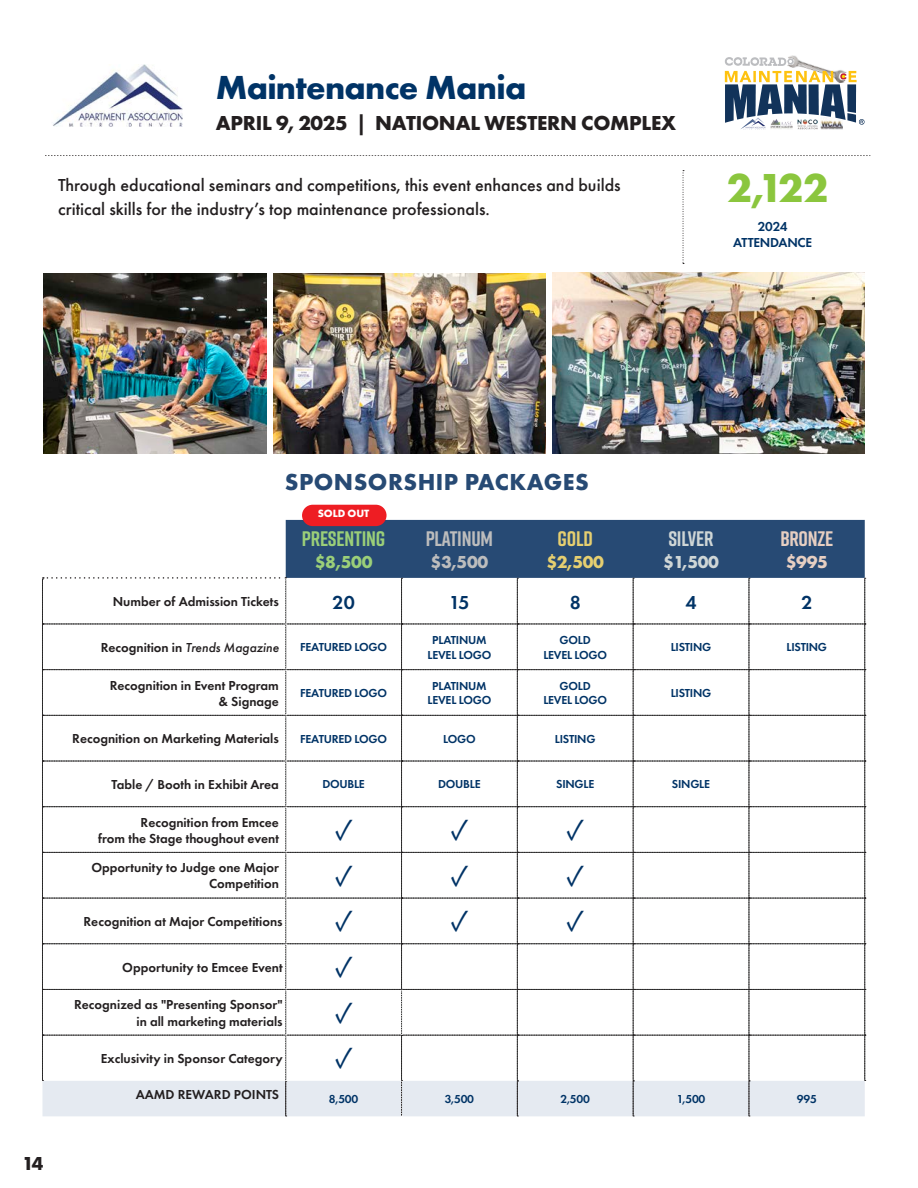
<style>
.page{position:relative;width:918px;height:1188px;background:#fff}
.page>*{position:absolute;margin:0;border:0;box-sizing:border-box;transform-origin:0 0}
.t1{font:700 42px "Futura PT";color:#8bc63e}
.t2{font:700 34.65px "Futura PT";letter-spacing:-.02em;color:#036}
.t3{font:25.5px "Acumin Pro";color:#036}
.t4{font:700 24px "Futura PT";letter-spacing:.02em;color:#274a74}
.t5{font:700 21px "Futura PT";letter-spacing:-.01em;color:#231f20}
.t6{font:700 21px "Rift";letter-spacing:-.01em;color:#9bcf79}
.t7{font:700 21px "Rift";letter-spacing:-.01em;color:#bdbdbd}
.t8{font:700 21px "Rift";letter-spacing:-.01em;color:#cfd6d6}
.t9{font:700 21px "Rift";letter-spacing:-.01em;color:#e7cfc2}
.t10{font:700 21px "Rift";color:#e6cf70}
.t11{font:600 19.5px "Futura PT";color:#036}
.t12{font:700 19.5px "Futura PT";color:#231f20}
.t13{font:500 18px/24px "Futura PT";color:#231f20}
.t14{font:700 18px "Futura PT";color:#9bcf79}
.t15{font:700 18px "Futura PT";color:#bdbdbd}
.t16{font:700 18px "Futura PT";color:#e6cf70}
.t17{font:700 18px "Futura PT";color:#cfd6d6}
.t18{font:700 18px "Futura PT";color:#e7cfc2}
.t19{font:600 13.5px/16.2px "Futura PT";color:#231f20;text-align:right}
.t20{font:italic 500 13.5px "Futura PT";color:#231f20}
.t21{font:600 13.5px "Futura PT";letter-spacing:-.02em;color:#036}
.t22{font:600 12px/14.4px "Futura PT";letter-spacing:-.02em;color:#036;text-align:center}
.t23{font:700 10.95px "Futura PT";letter-spacing:-.01em;color:#fff}
.s1{font-weight:600;font-style:normal}
</style>
<div class="page">
<img style="left:53px;top:64px;width:129px;height:63px">
<svg style="left:45px;top:155px;width:825px;height:1px"></svg>
<img style="left:273px;top:273px;width:273px;height:180px">
<img style="left:43px;top:273px;width:223px;height:181px">
<img style="left:789px;top:55px;width:8px;height:2px">
<svg style="left:725px;top:57px;width:140px;height:73px"></svg>
<img style="left:552px;top:273px;width:313px;height:180px">
<svg style="left:42px;top:520px;width:824px;height:597px"></svg>
<svg style="left:683px;top:170px;width:1px;height:94px"></svg>
<div style="left:302px;top:505px;width:85px;height:21px;background:#ee1d23;border-radius:11px"></div>
<p class="t2" style="left:216px;top:65px;width:312px">Maintenance Mania</p>
<p class="t5" style="left:216px;top:110px;width:462px">APRIL 9, 2025 | NATIONAL WESTERN COMPLEX</p>
<p class="t13" style="left:58px;top:173px;width:564px">Through educational seminars and competitions, this event enhances and builds critical skills for the industry’s top maintenance professionals.</p>
<p class="t1" style="left:727px;top:161px;width:103px">2,122</p>
<p class="t21" style="left:758px;top:218px;width:31px">2024</p>
<p class="t21" style="left:733px;top:234px;width:81px">ATTENDANCE</p>
<h3 class="t12" style="left:22px;top:1151px;width:23px">14</h3>
<p class="t4" style="left:285px;top:467px;width:305px">SPONSORSHIP PACKAGES</p>
<p class="t23" style="left:318px;top:506px;width:53px">SOLD OUT</p>
<p class="t6" style="left:302px;top:524px;width:85px">PRESENTING</p>
<p class="t14" style="left:315px;top:550px;width:59px">$8,500</p>
<p class="t7" style="left:426px;top:524px;width:69px">PLATINUM</p>
<p class="t15" style="left:431px;top:550px;width:59px">$3,500</p>
<p class="t10" style="left:558px;top:524px;width:37px">GOLD</p>
<p class="t16" style="left:546px;top:550px;width:59px">$2,500</p>
<p class="t8" style="left:668px;top:524px;width:47px">SILVER</p>
<p class="t17" style="left:663px;top:550px;width:57px">$1,500</p>
<p class="t9" style="left:780px;top:524px;width:55px">BRONZE</p>
<p class="t18" style="left:786px;top:550px;width:44px">$995</p>
<p class="t19" style="left:113px;top:594px;width:168px">Number of Admission Tickets</p>
<p class="t11" style="left:332px;top:590px;width:24px">20</p>
<p class="t11" style="left:449px;top:590px;width:22px">15</p>
<p class="t11" style="left:570px;top:590px;width:13px">8</p>
<p class="t11" style="left:686px;top:590px;width:13px">4</p>
<p class="t11" style="left:801px;top:590px;width:13px">2</p>
<p class="t20" style="left:101px;top:639px;width:180px"><span class="s1">Recognition in</span> Trends Magazine</p>
<p class="t22" style="left:300px;top:640px;width:88px">FEATURED LOGO</p>
<p class="t22" style="left:428px;top:633px;width:65px">PLATINUM<br>LEVEL LOGO</p>
<p class="t22" style="left:543px;top:633px;width:65px">GOLD<br>LEVEL LOGO</p>
<p class="t22" style="left:671px;top:640px;width:42px">LISTING</p>
<p class="t22" style="left:787px;top:640px;width:42px">LISTING</p>
<p class="t19" style="left:110px;top:677px;width:171px">Recognition in Event Program &amp; Signage</p>
<p class="t22" style="left:300px;top:686px;width:88px">FEATURED LOGO</p>
<p class="t22" style="left:428px;top:679px;width:65px">PLATINUM<br>LEVEL LOGO</p>
<p class="t22" style="left:543px;top:679px;width:65px">GOLD<br>LEVEL LOGO</p>
<p class="t22" style="left:671px;top:686px;width:42px">LISTING</p>
<p class="t19" style="left:72px;top:731px;width:208px">Recognition on Marketing Materials</p>
<p class="t22" style="left:300px;top:731px;width:88px">FEATURED LOGO</p>
<p class="t22" style="left:443px;top:731px;width:34px">LOGO</p>
<p class="t22" style="left:555px;top:731px;width:42px">LISTING</p>
<p class="t19" style="left:112px;top:776px;width:169px">Table / Booth in Exhibit Area</p>
<p class="t22" style="left:322px;top:777px;width:44px">DOUBLE</p>
<p class="t22" style="left:438px;top:777px;width:44px">DOUBLE</p>
<p class="t22" style="left:556px;top:777px;width:40px">SINGLE</p>
<p class="t22" style="left:672px;top:777px;width:40px">SINGLE</p>
<p class="t19" style="left:141px;top:814px;width:140px">Recognition from Emcee</p>
<p class="t19" style="left:98px;top:830px;width:182px">from the Stage thoughout event</p>
<p class="t3" style="left:335px;top:812px;width:19px">✓</p>
<p class="t3" style="left:451px;top:812px;width:19px">✓</p>
<p class="t3" style="left:566px;top:812px;width:19px">✓</p>
<p class="t19" style="left:91px;top:860px;width:189px">Opportunity to Judge one Major<br>Competition</p>
<p class="t3" style="left:335px;top:858px;width:19px">✓</p>
<p class="t3" style="left:451px;top:858px;width:19px">✓</p>
<p class="t3" style="left:566px;top:858px;width:19px">✓</p>
<p class="t19" style="left:84px;top:913px;width:201px">Recognition at Major Competitions</p>
<p class="t3" style="left:335px;top:904px;width:19px">✓</p>
<p class="t3" style="left:451px;top:904px;width:19px">✓</p>
<p class="t3" style="left:566px;top:904px;width:19px">✓</p>
<p class="t19" style="left:122px;top:959px;width:162px">Opportunity to Emcee Event</p>
<p class="t3" style="left:335px;top:949px;width:19px">✓</p>
<p class="t19" style="left:74px;top:997px;width:210px">Recognized as "Presenting Sponsor"</p>
<p class="t19" style="left:137px;top:1013px;width:148px">in all marketing materials</p>
<p class="t3" style="left:335px;top:995px;width:19px">✓</p>
<p class="t19" style="left:101px;top:1050px;width:183px">Exclusivity in Sponsor Category</p>
<p class="t3" style="left:335px;top:1041px;width:19px">✓</p>
<p class="t19" style="left:136px;top:1086px;width:145px">AAMD REWARD POINTS</p>
<p class="t22" style="left:329px;top:1092px;width:31px">8,500</p>
<p class="t22" style="left:445px;top:1092px;width:31px">3,500</p>
<p class="t22" style="left:561px;top:1092px;width:31px">2,500</p>
<p class="t22" style="left:677px;top:1092px;width:30px">1,500</p>
<p class="t22" style="left:797px;top:1092px;width:21px">995</p>
</div>
